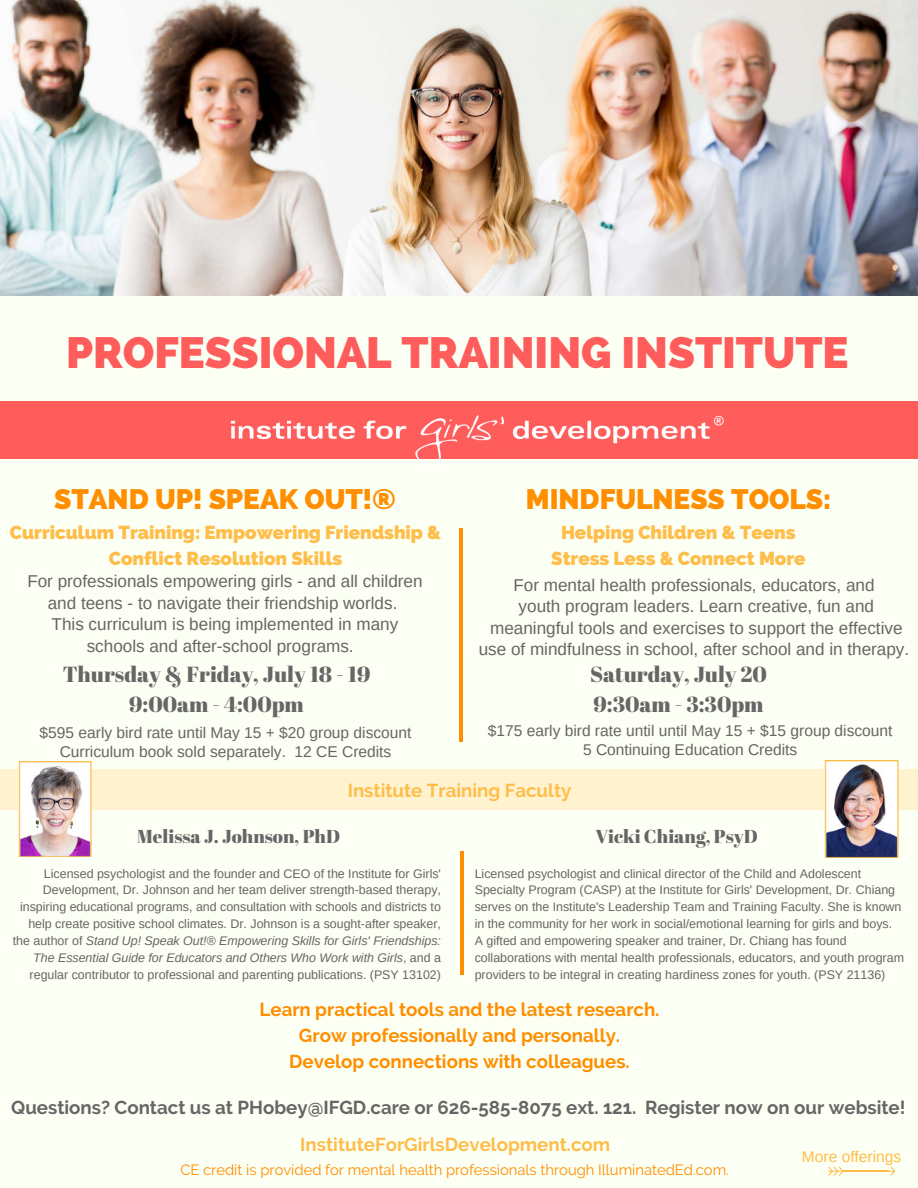
<style>
.page{position:relative;width:918px;height:1188px;background:#fcfff3}
.page>*{position:absolute;margin:0;border:0;box-sizing:border-box;transform-origin:0 0}
.t1{font:800 43.65px "Raleway";color:#ff5c5c}
.t2{font:800 28.05px "Raleway";color:#ff8e00}
.t3{font:21.75px/30.3px "Abril Fatface";color:#666;text-align:center}
.t4{font:800 18.75px/25.8px "Raleway";color:#ffbd4a;text-align:center}
.t5{font:700 18.75px/25.8px "Raleway";color:#ff8e00;text-align:center}
.t6{font:700 18.75px "Raleway";color:#666}
.t7{font:700 18.75px "Raleway";color:#ffbd4a}
.t8{font:18.75px "Abril Fatface";color:#666}
.t9{font:17.1px/21.3px "Arimo";color:#666;text-align:center}
.t10{font:15.6px/19.2px "Arimo";color:#666;text-align:center}
.t11{font:15.6px "Arimo";color:#ffbd4a}
.t12{font:14.85px "Raleway";color:#ff8e00}
.t13{font:12.45px/16.8px "Arimo";color:#666;text-align:right}
.s1{font-style:italic}
</style>
<div class="page">
<img style="left:0;top:0;width:918px;height:296px">
<div style="left:0;top:402px;width:918px;height:57px;background:#ff5c5c"></div>
<img style="left:230px;top:415px;width:494px;height:50px">
<hr style="left:460px;top:528px;width:3px;height:214px;background:#ff8e00">
<div style="left:0;top:770px;width:918px;height:40px;background:#fff3cf"></div>
<hr style="left:461px;top:851px;width:3px;height:124px;background:#ff8e00">
<img style="left:18px;top:762px;width:73px;height:94px">
<img style="left:825px;top:760px;width:74px;height:97px">
<svg style="left:888px;top:1167px;width:7px;height:9px"></svg>
<hr style="left:843px;top:1171px;width:45px;height:1px;background:#ffbd4a">
<svg style="left:828px;top:1167px;width:16px;height:9px"></svg>
<h1 class="t1" style="left:66px;top:327px;width:784px">PROFESSIONAL TRAINING INSTITUTE</h1>
<h2 class="t2" style="left:54px;top:482px;width:343px">STAND UP! SPEAK OUT!®</h2>
<h2 class="t2" style="left:526px;top:482px;width:307px">MINDFULNESS TOOLS:</h2>
<h3 class="t4" style="left:10px;top:519px;width:433px">Curriculum Training: Empowering Friendship &amp;<br>Conflict Resolution Skills</h3>
<h3 class="t4" style="left:551px;top:519px;width:256px">Helping Children &amp; Teens<br>Stress Less &amp; Connect More</h3>
<h3 class="t9" style="left:27px;top:571px;width:397px">For professionals empowering girls - and all children and teens - to navigate their friendship worlds.<br>This curriculum is being implemented in many schools and after-school programs.</h3>
<h3 class="t9" style="left:479px;top:574px;width:432px">For mental health professionals, educators, and<br>youth program leaders. Learn creative, fun and meaningful tools and exercises to support the effective use of mindfulness in school, after school and in therapy.</h3>
<h3 class="t3" style="left:63px;top:658px;width:309px">Thursday &amp; Friday, July 18 - 19<br>9:00am - 4:00pm</h3>
<h3 class="t3" style="left:590px;top:658px;width:178px;text-align:left">Saturday, July 20<br>9:30am - 3:30pm</h3>
<p class="t10" style="left:40px;top:723px;width:373px">$595 early bird rate until May 15 + $20 group discount<br>Curriculum book sold separately. 12 CE Credits</p>
<p class="t10" style="left:488px;top:721px;width:406px">$175 early bird rate until until May 15 + $15 group discount<br>5 Continuing Education Credits</p>
<h3 class="t7" style="left:348px;top:779px;width:225px">Institute Training Faculty</h3>
<h3 class="t8" style="left:137px;top:823px;width:204px">Melissa J. Johnson, PhD</h3>
<h3 class="t8" style="left:595px;top:823px;width:164px">Vicki Chiang, PsyD</h3>
<p class="t13" style="left:13px;top:865px;width:430px">Licensed psychologist and the founder and CEO of the Institute for Girls' Development, Dr. Johnson and her team deliver strength-based therapy, inspiring educational programs, and consultation with schools and districts to help create positive school climates. Dr. Johnson is a sought-after speaker, the author of <span class="s1">Stand Up! Speak Out!</span>® <span class="s1">Empowering Skills for Girls' Friendships:<br>The Essential Guide for Educators and Others Who Work with Girls</span>, and a regular contributor to professional and parenting publications. (PSY 13102)</p>
<p class="t13" style="left:475px;top:865px;width:431px;text-align:left">Licensed psychologist and clinical director of the Child and Adolescent Specialty Program (CASP) at the Institute for Girls' Development, Dr. Chiang serves on the Institute's Leadership Team and Training Faculty. She is known in the community for her work in social/emotional learning for girls and boys.<br>A gifted and empowering speaker and trainer, Dr. Chiang has found collaborations with mental health professionals, educators, and youth program providers to be integral in creating hardiness zones for youth. (PSY 21136)</p>
<h3 class="t5" style="left:260px;top:996px;width:401px">Learn practical tools and the latest research.<br>Grow professionally and personally.<br>Develop connections with colleagues.</h3>
<h3 class="t6" style="left:11px;top:1096px;width:896px">Questions? Contact us at PHobey@IFGD.care or 626-585-8075 ext. 121. Register now on our website!</h3>
<h3 class="t7" style="left:300px;top:1133px;width:311px">InstituteForGirlsDevelopment.com</h3>
<p class="t11" style="left:802px;top:1148px;width:101px">More offerings</p>
<p class="t12" style="left:180px;top:1161px;width:550px">CE credit is provided for mental health professionals through IlluminatedEd.com.</p>
</div>
